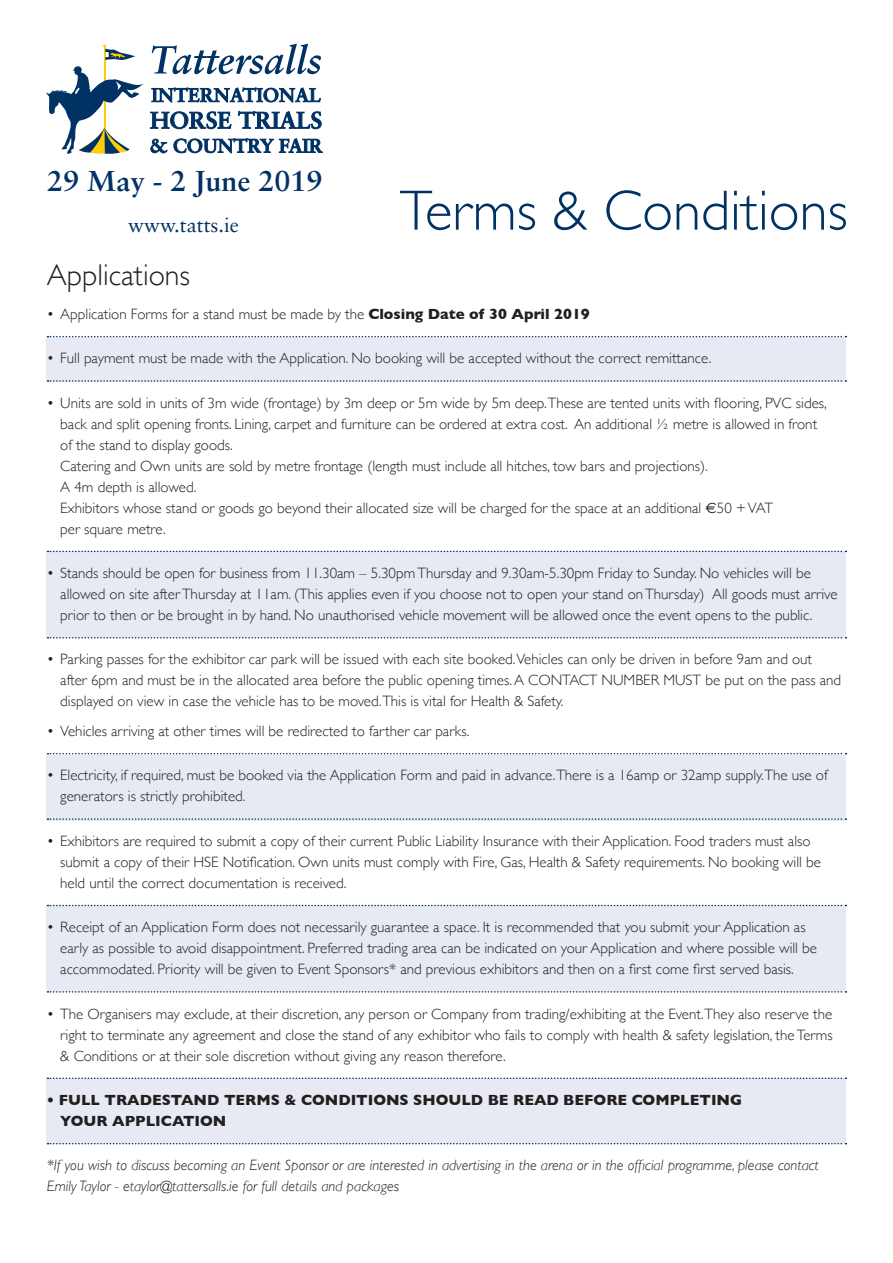
<style>
.page{position:relative;width:893px;height:1263px;background:#fff}
.page>*{position:absolute;margin:0;border:0;box-sizing:border-box;transform-origin:0 0}
.t1{font:300 57px "Gill Sans";color:#003264}
.t2{font:300 30px "Gill Sans";color:#231f20}
.t3{font:700 28.8px "Sabon";color:#003264}
.t4{font:20.4px "Sabon";color:#003264}
.t5{font:300 15px/21px "Gill Sans";color:#231f20}
.t6{font:italic 300 15px/21px "Gill Sans";color:#231f20}
.t7{font:700 15px/21px "Gill Sans";color:#231f20}
.s1{font-weight:700}
.s2{font-family:"Euro Sans";font-weight:400}
</style>
<div class="page">
<div style="left:47px;top:337px;width:799px;height:44px;background:#e7eaf2"></div>
<div style="left:47px;top:551px;width:799px;height:87px;background:#e7eaf2"></div>
<div style="left:47px;top:755px;width:799px;height:66px;background:#e7eaf2"></div>
<div style="left:47px;top:905px;width:799px;height:87px;background:#e7eaf2"></div>
<div style="left:47px;top:1079px;width:799px;height:65px;background:#e7eaf2"></div>
<svg style="left:48px;top:336px;width:798px;height:1px"></svg>
<svg style="left:48px;top:380px;width:798px;height:2px"></svg>
<svg style="left:48px;top:551px;width:798px;height:1px"></svg>
<svg style="left:48px;top:637px;width:798px;height:1px"></svg>
<svg style="left:48px;top:753px;width:798px;height:1px"></svg>
<svg style="left:48px;top:818px;width:798px;height:2px"></svg>
<svg style="left:48px;top:905px;width:798px;height:1px"></svg>
<svg style="left:48px;top:991px;width:798px;height:2px"></svg>
<svg style="left:48px;top:1077px;width:798px;height:2px"></svg>
<svg style="left:48px;top:1143px;width:798px;height:1px"></svg>
<svg style="left:46px;top:44px;width:277px;height:110px"></svg>
<p class="t3" style="left:47px;top:163px;width:277px">29 May - 2 June 2019</p>
<p class="t4" style="left:128px;top:213px;width:112px">www.tatts.ie</p>
<p class="t1" style="left:400px;top:166px;width:449px">Terms &amp; Conditions</p>
<p class="t2" style="left:47px;top:252px;width:145px">Applications</p>
<p class="t5" style="left:47px;top:303px;width:545px">• Application Forms for a stand must be made by the <span class="s1">Closing Date of 30 April 2019</span></p>
<p class="t5" style="left:47px;top:347px;width:666px">• Full payment must be made with the Application. No booking will be accepted without the correct remittance.</p>
<p class="t5" style="left:60px;top:391px;width:768px;text-indent:-13px">• Units are sold in units of 3m wide (frontage) by 3m deep or 5m wide by 5m deep.These are tented units with flooring, PVC sides, back and split opening fronts. Lining, carpet and furniture can be ordered at extra cost. An additional ½ metre is allowed in front of the stand to display goods.<br>Catering and Own units are sold by metre frontage (length must include all hitches, tow bars and projections).<br>A 4m depth is allowed.<br>Exhibitors whose stand or goods go beyond their allocated size will be charged for the space at an additional <span class="s2">€</span>50 + VAT<br>per square metre.</p>
<p class="t5" style="left:60px;top:562px;width:779px;text-indent:-13px">• Stands should be open for business from 11.30am – 5.30pm Thursday and 9.30am-5.30pm Friday to Sunday. No vehicles will be allowed on site after Thursday at 11am. (This applies even if you choose not to open your stand on Thursday) All goods must arrive prior to then or be brought in by hand. No unauthorised vehicle movement will be allowed once the event opens to the public.</p>
<p class="t5" style="left:60px;top:648px;width:782px;text-indent:-13px">• Parking passes for the exhibitor car park will be issued with each site booked.Vehicles can only be driven in before 9am and out after 6pm and must be in the allocated area before the public opening times. A CONTACT NUMBER MUST be put on the pass and displayed on view in case the vehicle has to be moved.This is vital for Health &amp; Safety.</p>
<p class="t5" style="left:47px;top:720px;width:424px">• Vehicles arriving at other times will be redirected to farther car parks.</p>
<p class="t5" style="left:60px;top:764px;width:769px;text-indent:-13px">• Electricity, if required, must be booked via the Application Form and paid in advance.There is a 16amp or 32amp supply.The use of generators is strictly prohibited.</p>
<p class="t5" style="left:60px;top:830px;width:762px;text-indent:-13px">• Exhibitors are required to submit a copy of their current Public Liability Insurance with their Application. Food traders must also submit a copy of their HSE Notification. Own units must comply with Fire, Gas, Health &amp; Safety requirements. No booking will be held until the correct documentation is received.</p>
<p class="t5" style="left:60px;top:916px;width:758px;text-indent:-13px">• Receipt of an Application Form does not necessarily guarantee a space. It is recommended that you submit your Application as early as possible to avoid disappointment. Preferred trading area can be indicated on your Application and where possible will be accommodated. Priority will be given to Event Sponsors* and previous exhibitors and then on a first come first served basis.</p>
<p class="t5" style="left:60px;top:1002px;width:774px;text-align:justify;text-indent:-13px">• The Organisers may exclude, at their discretion, any person or Company from trading/exhibiting at the Event.They also reserve the right to terminate any agreement and close the stand of any exhibitor who fails to comply with health &amp; safety legislation, the Terms &amp; Conditions or at their sole discretion without giving any reason therefore.</p>
<p class="t7" style="left:60px;top:1089px;width:683px;text-indent:-13px">• FULL TRADESTAND TERMS &amp; CONDITIONS SHOULD BE READ BEFORE COMPLETING<br>YOUR APPLICATION</p>
<p class="t6" style="left:47px;top:1155px;width:774px">*If you wish to discuss becoming an Event Sponsor or are interested in advertising in the arena or in the official programme, please contact<br>Emily Taylor - etaylor@tattersalls.ie for full details and packages</p>
</div>
